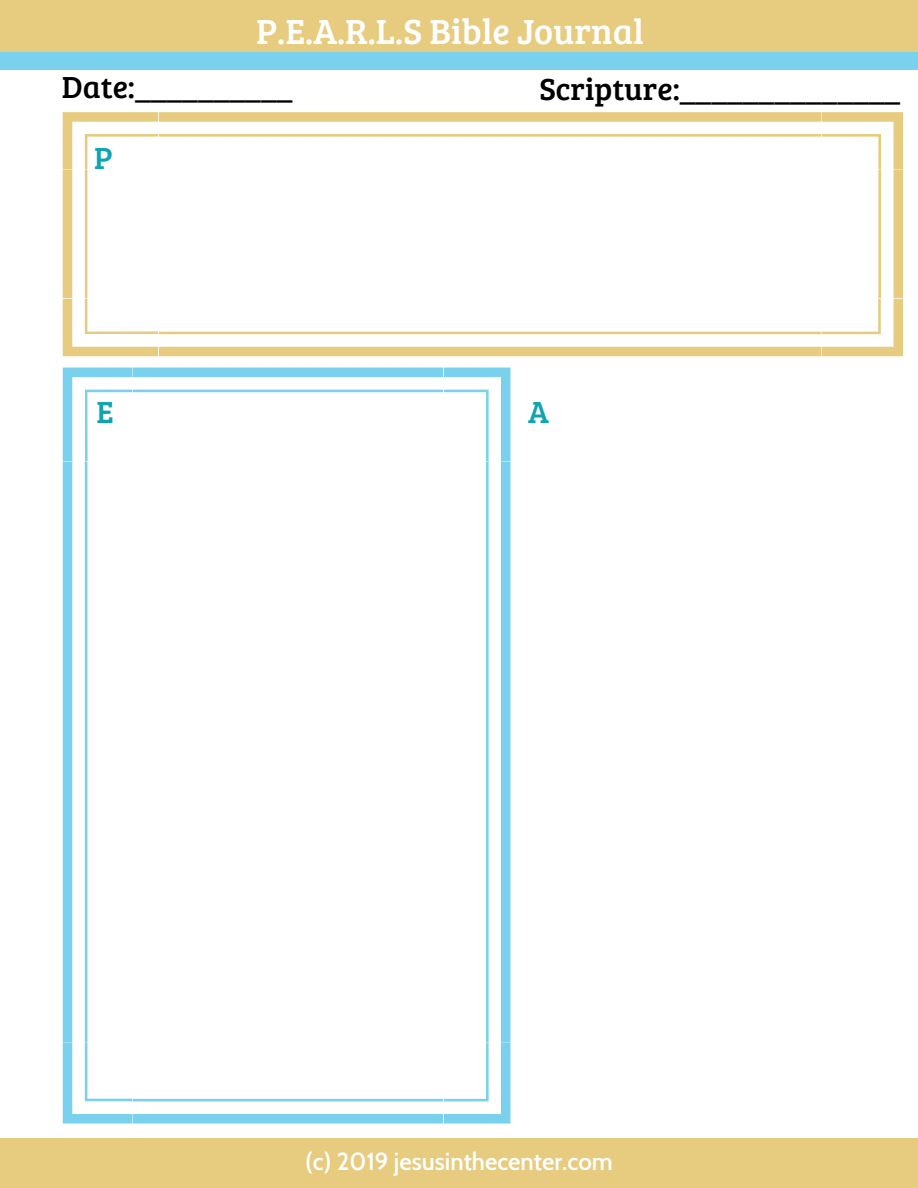
<style>
.page{position:relative;width:918px;height:1188px;background:#fff}
.page>*{position:absolute;margin:0;border:0;box-sizing:border-box;transform-origin:0 0}
.t1{font:36px "Bree Serif";color:#fff}
.t2{font:31.5px "Bree Serif";color:#000}
.t3{font:31.5px "Bree Serif";color:#0ea4b0}
.t4{font:600 24px "Cabin";color:#fff}
</style>
<div class="page">
<div style="left:0;top:0;width:918px;height:55px;background:#e7cb7e"></div>
<svg style="left:63px;top:112px;width:840px;height:244px"></svg>
<svg style="left:63px;top:368px;width:447px;height:756px"></svg>
<div style="left:0;top:1138px;width:918px;height:50px;background:#e7cb7e"></div>
<div style="left:0;top:52px;width:918px;height:18px;background:#79d1ed"></div>
<p class="t1" style="left:256px;top:5px;width:389px">P.E.A.R.L.S Bible Journal</p>
<p class="t2" style="left:62px;top:64px;width:232px">Date:__________</p>
<p class="t2" style="left:539px;top:66px;width:362px">Scripture:______________</p>
<p class="t3" style="left:94px;top:135px;width:20px">P</p>
<p class="t3" style="left:96px;top:389px;width:19px">E</p>
<p class="t3" style="left:528px;top:389px;width:22px">A</p>
<p class="t4" style="left:305px;top:1147px;width:309px">(c) 2019 jesusinthecenter.com</p>
</div>
